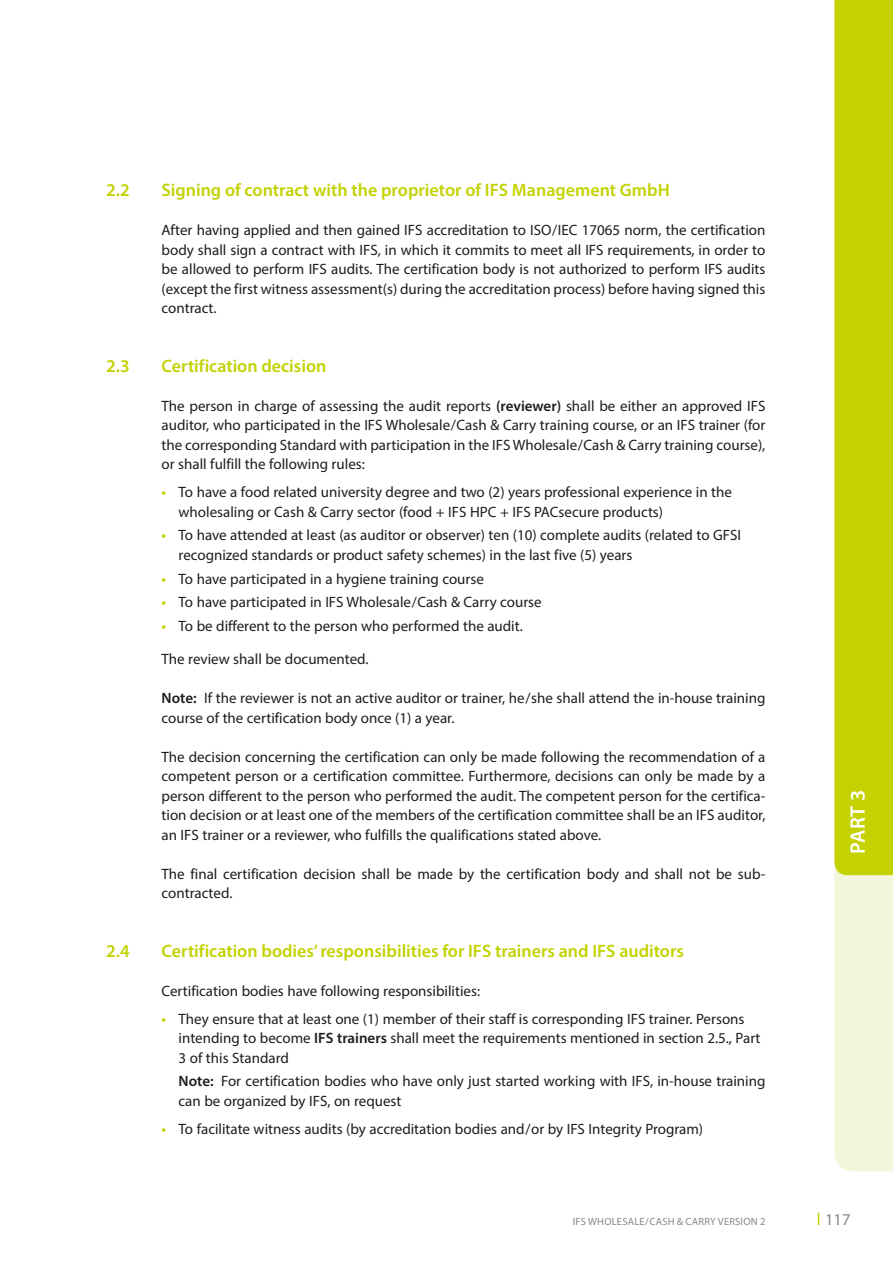
<style>
.page{position:relative;width:893px;height:1263px;background:#fff}
.page>*{position:absolute;margin:0;border:0;box-sizing:border-box;transform-origin:0 0}
.t1{font:600 21px "Myriad Pro";color:#fff}
.t2{font:600 18px "Myriad Pro";color:#c3d200}
.t3{font:16.5px "Myriad Pro";color:#878787}
.t4{font:15px/19.5px "Myriad Pro";color:#1d1d1c}
.t5{font:10.5px "Myriad Pro";letter-spacing:.02em;color:#878787}
.s1{font-weight:600}
.s2{font-weight:600;color:#c3d200}
</style>
<div class="page">
<div style="left:834px;top:875px;width:59px;height:296px;background:#f4f6da"></div>
<div style="left:834px;top:0;width:59px;height:875px;background:#c3d200"></div>
<svg style="left:818px;top:1213px;width:1px;height:12px"></svg>
<p class="t2" style="left:106px;top:179px;width:25px">2.2</p>
<p class="t2" style="left:162px;top:179px;width:510px">Signing of contract with the proprietor of IFS Management GmbH</p>
<p class="t4" style="left:162px;top:220px;width:605px;text-align:justify">After having applied and then gained IFS accreditation to ISO/IEC 17065 norm, the certification body shall sign a contract with IFS, in which it commits to meet all IFS requirements, in order to be allowed to perform IFS audits. The certification body is not authorized to perform IFS audits (except the first witness assessment(s) during the accreditation process) before having signed this contract.</p>
<p class="t2" style="left:106px;top:354px;width:25px">2.3</p>
<p class="t2" style="left:162px;top:354px;width:166px">Certification decision</p>
<p class="t4" style="left:162px;top:396px;width:605px;text-align:justify">The person in charge of assessing the audit reports <span class="s1">(reviewer)</span> shall be either an approved IFS auditor, who participated in the IFS Wholesale/Cash &amp; Carry training course, or an IFS trainer (for the corresponding Standard with participation in the IFS Wholesale/Cash &amp; Carry training course), or shall fulfill the following rules:</p>
<p class="t4" style="left:179px;top:482px;width:555px;text-indent:-17px"><span class="s2">•</span> To have a food related university degree and two (2) years professional experience in the wholesaling or Cash &amp; Carry sector (food + IFS HPC + IFS PACsecure products)</p>
<p class="t4" style="left:179px;top:525px;width:564px;text-indent:-17px"><span class="s2">•</span> To have attended at least (as auditor or observer) ten (10) complete audits (related to GFSI recognized standards or product safety schemes) in the last five (5) years</p>
<p class="t4" style="left:162px;top:569px;width:324px"><span class="s2">•</span> To have participated in a hygiene training course</p>
<p class="t4" style="left:162px;top:592px;width:382px"><span class="s2">•</span> To have participated in IFS Wholesale/Cash &amp; Carry course</p>
<p class="t4" style="left:162px;top:609px;width:363px;line-height:33px"><span class="s2">•</span> To be different to the person who performed the audit.<br>The review shall be documented.</p>
<p class="t4" style="left:162px;top:688px;width:605px"><span class="s1">Note:</span> If the reviewer is not an active auditor or trainer, he/she shall attend the in-house training course of the certification body once (1) a year.</p>
<p class="t4" style="left:162px;top:746px;width:605px;text-align:justify">The decision concerning the certification can only be made following the recommendation of a competent person or a certification committee. Furthermore, decisions can only be made by a person different to the person who performed the audit. The competent person for the certifica&shy;tion decision or at least one of the members of the certification committee shall be an IFS auditor, an IFS trainer or a reviewer, who fulfills the qualifications stated above.</p>
<p class="t4" style="left:162px;top:863px;width:605px">The final certification decision shall be made by the certification body and shall not be sub&shy;contracted.</p>
<p class="t2" style="left:106px;top:939px;width:25px">2.4</p>
<p class="t2" style="left:162px;top:939px;width:524px">Certification bodies’ responsibilities for IFS trainers and IFS auditors</p>
<p class="t4" style="left:162px;top:981px;width:320px">Certification bodies have following responsibilities:</p>
<p class="t4" style="left:179px;top:1009px;width:583px;text-indent:-17px"><span class="s2">•</span> They ensure that at least one (1) member of their staff is corresponding IFS trainer. Persons intending to become <span class="s1">IFS trainers</span> shall meet the requirements mentioned in section 2.5., Part<br>3 of this Standard</p>
<p class="t4" style="left:179px;top:1071px;width:588px"><span class="s1">Note:</span> For certification bodies who have only just started working with IFS, in-house training can be organized by IFS, on request</p>
<p class="t4" style="left:162px;top:1119px;width:543px"><span class="s2">•</span> To facilitate witness audits (by accreditation bodies and/or by IFS Integrity Program)</p>
<h1 class="t1" style="left:844px;top:854px;width:65px;rotate:-90deg">PART 3</h1>
<p class="t5" style="left:573px;top:1215px;width:194px">IFS WHOLESALE/CASH &amp; CARRY VERSION 2</p>
<p class="t3" style="left:825px;top:1209px;width:27px">117</p>
</div>
